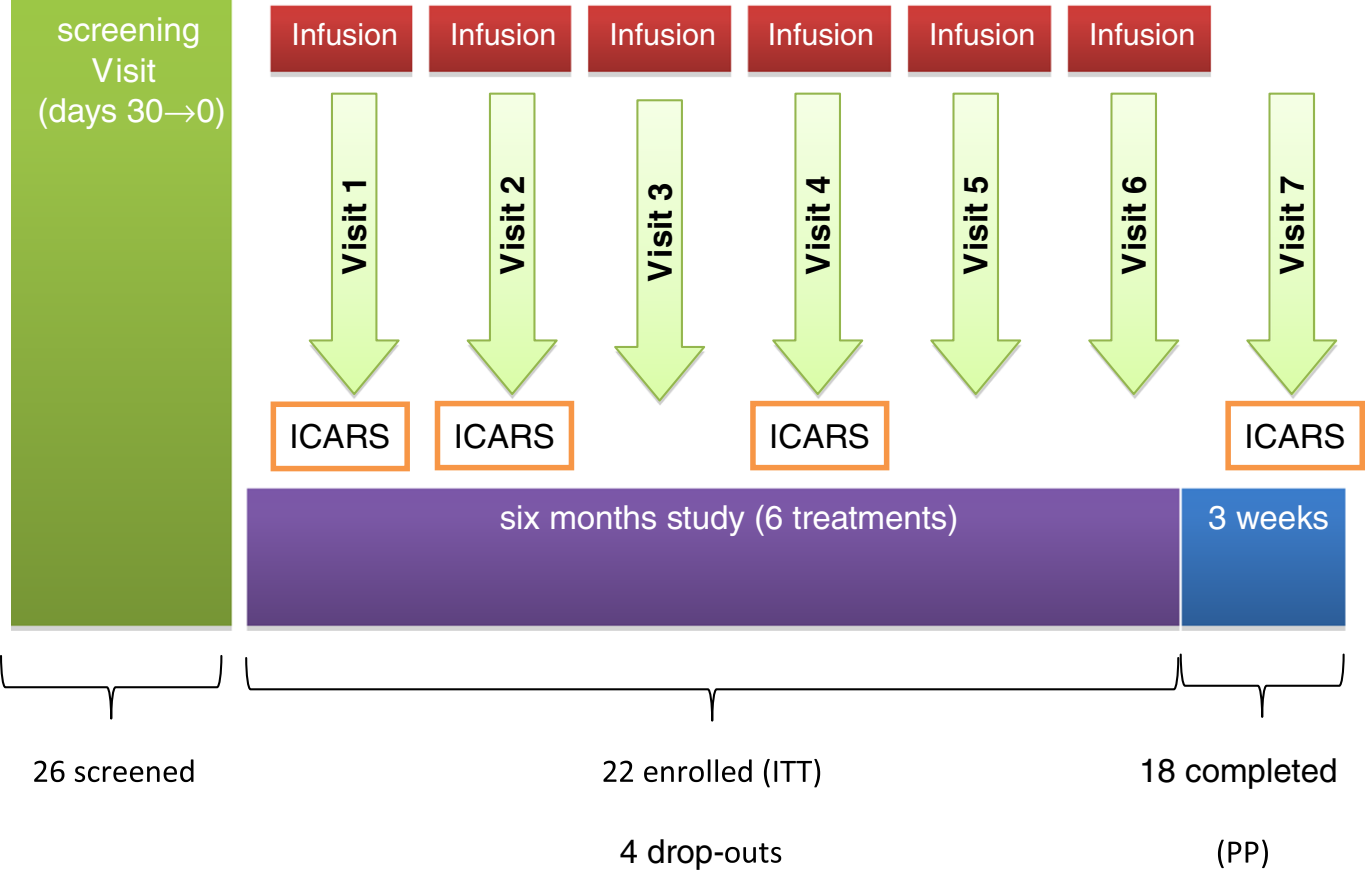
<style>
.page{position:relative;width:1365px;height:870px;background:#fff}
.page>*{position:absolute;margin:0;border:0;box-sizing:border-box;transform-origin:0 0}
.t1{font:33.2px/40px "Helvetica";color:#fff;text-align:center}
.t2{font:700 33.2px "Helvetica";color:#000}
.t3{font:33.2px "Helvetica";color:#000}
.t4{font:30.4px "Helvetica";color:#fff}
</style>
<div class="page">
<img style="left:12px;top:0;width:1350px;height:630px">
<svg style="left:34px;top:761px;width:30px;height:21px"></svg>
<svg style="left:75px;top:759px;width:118px;height:23px"></svg>
<svg style="left:603px;top:761px;width:30px;height:21px"></svg>
<svg style="left:644px;top:759px;width:107px;height:23px"></svg>
<svg style="left:763px;top:759px;width:57px;height:28px"></svg>
<svg style="left:725px;top:843px;width:56px;height:20px"></svg>
<svg style="left:1217px;top:840px;width:50px;height:28px"></svg>
<svg style="left:307px;top:92px;width:96px;height:305px"></svg>
<svg style="left:464px;top:92px;width:97px;height:305px"></svg>
<svg style="left:612px;top:98px;width:96px;height:306px"></svg>
<svg style="left:770px;top:92px;width:96px;height:305px"></svg>
<svg style="left:928px;top:92px;width:96px;height:305px"></svg>
<svg style="left:1086px;top:92px;width:96px;height:305px"></svg>
<svg style="left:1244px;top:92px;width:96px;height:305px"></svg>
<div style="left:270px;top:401px;width:140px;height:70px;border:6px solid #f79646"></div>
<div style="left:434px;top:401px;width:140px;height:69px;border:6px solid #f79646"></div>
<div style="left:750px;top:401px;width:139px;height:69px;border:6px solid #f79646"></div>
<div style="left:1225px;top:401px;width:139px;height:69px;border:6px solid #f79646"></div>
<svg style="left:0;top:655px;width:223px;height:65px"></svg>
<svg style="left:245px;top:657px;width:933px;height:65px"></svg>
<svg style="left:1178px;top:653px;width:167px;height:65px"></svg>
<p class="t1" style="left:38px;top:13px;width:190px">screening<br>Visit<br>(days 30→0)</p>
<p class="t4" style="left:291px;top:23px;width:108px">Infusion</p>
<p class="t4" style="left:450px;top:23px;width:108px">Infusion</p>
<p class="t4" style="left:609px;top:23px;width:108px">Infusion</p>
<p class="t4" style="left:767px;top:23px;width:108px">Infusion</p>
<p class="t4" style="left:929px;top:23px;width:108px">Infusion</p>
<p class="t4" style="left:1088px;top:23px;width:108px">Infusion</p>
<p class="t2" style="left:342px;top:275px;width:101px;rotate:-90deg">Visit 1</p>
<p class="t2" style="left:500px;top:275px;width:101px;rotate:-90deg">Visit 2</p>
<p class="t2" style="left:648px;top:282px;width:101px;rotate:-90deg">Visit 3</p>
<p class="t2" style="left:806px;top:275px;width:101px;rotate:-90deg">Visit 4</p>
<p class="t2" style="left:963px;top:275px;width:101px;rotate:-90deg">Visit 5</p>
<p class="t2" style="left:1121px;top:275px;width:101px;rotate:-90deg">Visit 6</p>
<p class="t2" style="left:1279px;top:275px;width:101px;rotate:-90deg">Visit 7</p>
<p class="t3" style="left:289px;top:424px;width:102px">ICARS</p>
<p class="t3" style="left:454px;top:424px;width:102px">ICARS</p>
<p class="t3" style="left:769px;top:424px;width:102px">ICARS</p>
<p class="t3" style="left:1244px;top:424px;width:102px">ICARS</p>
<p class="t1" style="left:499px;top:501px;width:460px">six months study (6 treatments)</p>
<p class="t1" style="left:1208px;top:501px;width:122px">3 weeks</p>
<p class="t3" style="left:619px;top:839px;width:106px">4 drop-</p>
<p class="t3" style="left:1139px;top:758px;width:200px">18 completed</p>
</div>
